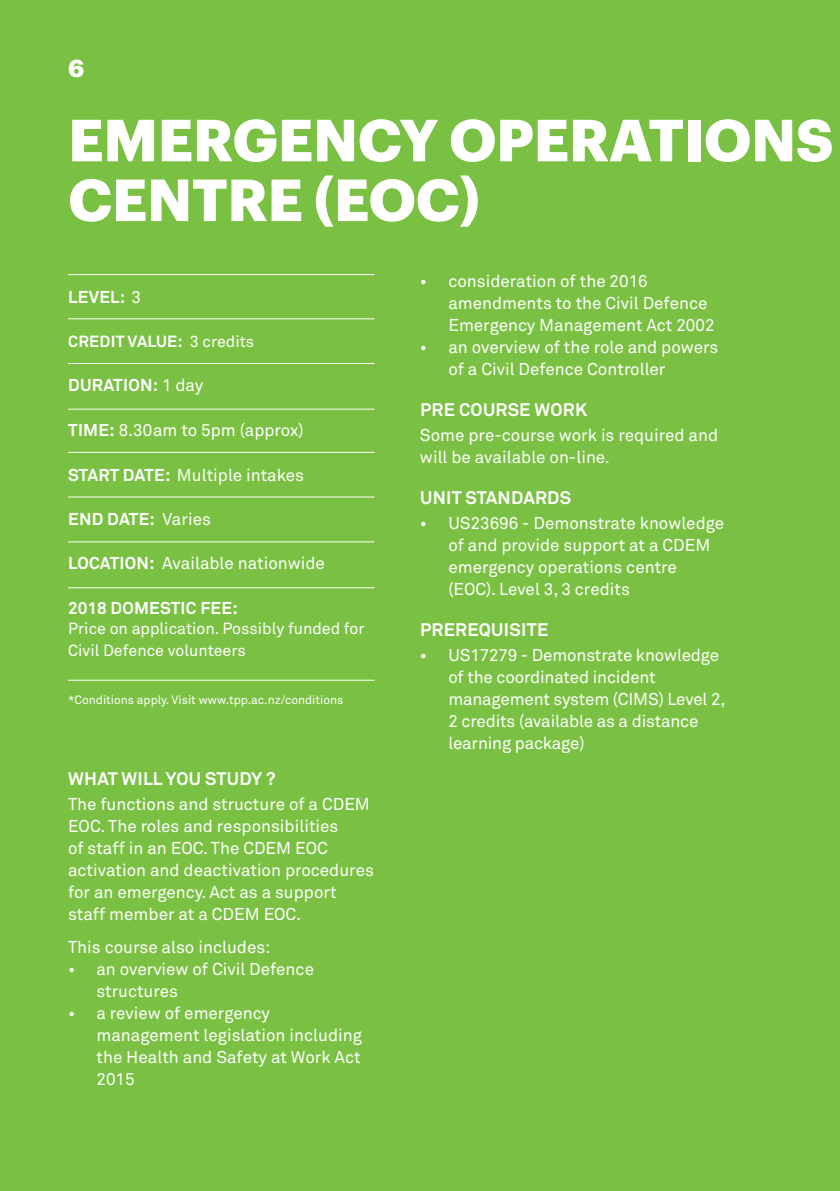
<style>
.page{position:relative;width:840px;height:1191px;background:#fff}
.page>*{position:absolute;margin:0;border:0;box-sizing:border-box;transform-origin:0 0}
.t1{font:700 58px/59.8px "Graphik";letter-spacing:-.005em;color:#fff}
.t2{font:700 24px "Graphik";color:#fff}
.t3{font:700 18px "Akkurat";letter-spacing:.015em;color:#fff}
.t4{font:17px/22px "Akkurat";color:#fff}
.t5{font:700 17px "Akkurat";letter-spacing:.015em;color:#fff}
.t6{font:16px/22px "Akkurat";color:#fff}
.t7{font:700 16px "Akkurat";letter-spacing:.015em;color:#fff}
.t8{font:12px "Akkurat";color:#fff}
.s1{font-weight:400}
.s2{font-weight:700}
</style>
<div class="page">
<div style="left:0;top:0;width:839px;height:1191px;background:#7ac143"></div>
<hr style="left:68px;top:318px;width:306px;height:1px;background:#fff">
<hr style="left:68px;top:274px;width:306px;height:1px;background:#fff">
<hr style="left:68px;top:363px;width:306px;height:1px;background:#fff">
<hr style="left:68px;top:409px;width:306px;height:1px;background:#fff">
<hr style="left:68px;top:452px;width:306px;height:1px;background:#fff">
<hr style="left:68px;top:541px;width:306px;height:1px;background:#fff">
<hr style="left:68px;top:587px;width:306px;height:1px;background:#fff">
<hr style="left:68px;top:679px;width:306px;height:1px;background:#fff">
<hr style="left:68px;top:496px;width:306px;height:1px;background:#fff">
<h2 class="t2" style="left:68px;top:50px;width:18px">6</h2>
<h1 class="t1" style="left:68px;top:105px;width:766px">EMERGENCY OPERATIONS<br>CENTRE (EOC)</h1>
<p class="t5" style="left:68px;top:286px;width:74px">LEVEL: <span class="s1">3</span></p>
<p class="t7" style="left:68px;top:332px;width:187px">CREDIT VALUE: <span class="s1">3 credits</span></p>
<p class="t5" style="left:68px;top:375px;width:137px">DURATION: <span class="s1">1 day</span></p>
<p class="t4" style="left:68px;top:419px;width:237px"><span class="s2">TIME:</span> 8.30am to 5pm (approx)</p>
<p class="t4" style="left:68px;top:464px;width:237px"><span class="s2">START DATE:</span> Multiple intakes</p>
<p class="t5" style="left:68px;top:508px;width:144px">END DATE: <span class="s1">Varies</span></p>
<p class="t4" style="left:68px;top:552px;width:258px"><span class="s2">LOCATION:</span> Available nationwide</p>
<p class="t5" style="left:68px;top:597px;width:171px">2018 DOMESTIC FEE:</p>
<p class="t6" style="left:68px;top:617px;width:298px">Price on application. Possibly funded for<br>Civil Defence volunteers</p>
<p class="t8" style="left:68px;top:692px;width:277px">*Conditions apply. Visit www.tpp.ac.nz/conditions</p>
<p class="t3" style="left:68px;top:767px;width:208px">WHAT WILL YOU STUDY ?</p>
<p class="t4" style="left:68px;top:793px;width:307px">The functions and structure of a CDEM EOC. The roles and responsibilities<br>of staff in an EOC. The CDEM EOC activation and deactivation procedures for an emergency. Act as a support staff member at a CDEM EOC.</p>
<p class="t4" style="left:68px;top:937px;width:204px">This course also includes:</p>
<p class="t4" style="left:96px;top:959px;width:219px;text-indent:-28px">• an overview of Civil Defence structures</p>
<p class="t4" style="left:96px;top:1003px;width:267px;text-indent:-28px">• a review of emergency management legislation including the Health and Safety at Work Act<br>2015</p>
<p class="t4" style="left:448px;top:270px;width:267px;text-indent:-28px">• consideration of the 2016 amendments to the Civil Defence<br>Emergency Management Act 2002</p>
<p class="t4" style="left:448px;top:336px;width:271px;text-indent:-28px">• an overview of the role and powers of a Civil Defence Controller</p>
<p class="t3" style="left:420px;top:398px;width:168px">PRE COURSE WORK</p>
<p class="t4" style="left:420px;top:424px;width:299px">Some pre-course work is required and will be available on-line.</p>
<p class="t3" style="left:420px;top:486px;width:152px">UNIT STANDARDS</p>
<p class="t4" style="left:448px;top:512px;width:277px;text-indent:-28px">• US23696 - Demonstrate knowledge of and provide support at a CDEM emergency operations centre (EOC). Level 3, 3 credits</p>
<p class="t3" style="left:420px;top:618px;width:130px">PREREQUISITE</p>
<p class="t4" style="left:448px;top:644px;width:278px;text-indent:-28px">• US17279 - Demonstrate knowledge of the coordinated incident management system (CIMS) Level 2,<br>2 credits (available as a distance learning package)</p>
</div>
